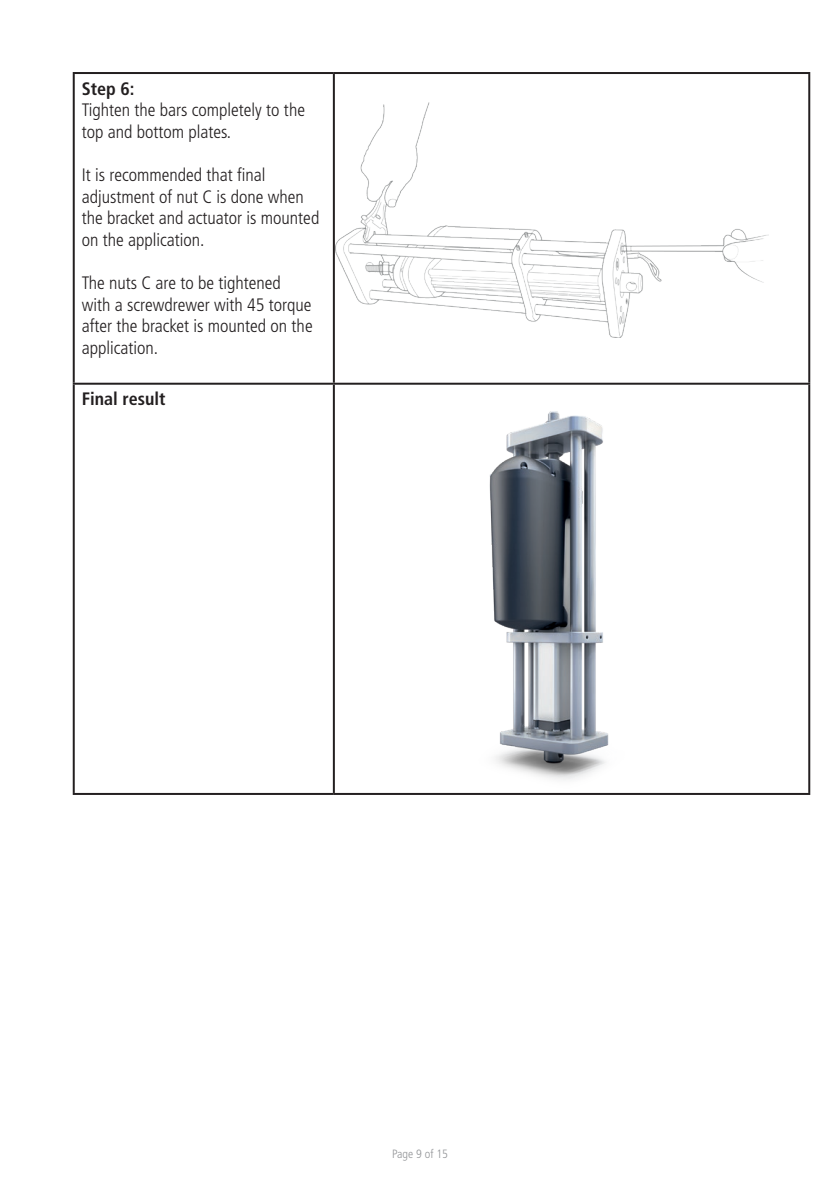
<style>
.page{position:relative;width:840px;height:1191px;background:#fff}
.page>*{position:absolute;margin:0;border:0;box-sizing:border-box;transform-origin:0 0}
.t1{font:300 condensed 18px/21.6px "Frutiger LT Pro";color:#231f20}
.t2{font:700 condensed 18px "Frutiger LT Pro";color:#231f20}
.t3{font:300 condensed 12px "Frutiger LT Pro";color:#939598}
</style>
<div class="page">
<hr style="left:73px;top:72px;width:260px;height:2px;background:#231f20">
<hr style="left:73px;top:74px;width:2px;height:309px;background:#231f20">
<hr style="left:333px;top:72px;width:476px;height:2px;background:#231f20">
<hr style="left:332px;top:74px;width:2px;height:309px;background:#231f20">
<hr style="left:807px;top:74px;width:2px;height:309px;background:#231f20">
<hr style="left:73px;top:383px;width:260px;height:2px;background:#231f20">
<hr style="left:73px;top:385px;width:2px;height:408px;background:#231f20">
<hr style="left:333px;top:383px;width:476px;height:2px;background:#231f20">
<hr style="left:332px;top:385px;width:2px;height:408px;background:#231f20">
<hr style="left:807px;top:385px;width:2px;height:408px;background:#231f20">
<hr style="left:73px;top:793px;width:260px;height:2px;background:#231f20">
<hr style="left:333px;top:793px;width:476px;height:2px;background:#231f20">
<img style="left:335px;top:103px;width:432px;height:234px">
<img style="left:404px;top:411px;width:280px;height:382px">
<p class="t2" style="left:82px;top:78px;width:54px">Step 6:</p>
<p class="t1" style="left:82px;top:99px;width:225px">Tighten the bars completely to the top and bottom plates.</p>
<p class="t1" style="left:82px;top:164px;width:239px">It is recommended that final adjustment of nut C is done when the bracket and actuator is mounted on the application.</p>
<p class="t1" style="left:82px;top:272px;width:232px">The nuts C are to be tightened with a screwdrewer with 45 torque after the bracket is mounted on the application.</p>
<p class="t2" style="left:82px;top:388px;width:85px">Final result</p>
<p class="t3" style="left:392px;top:1147px;width:57px">Page 9 of 15</p>
</div>
